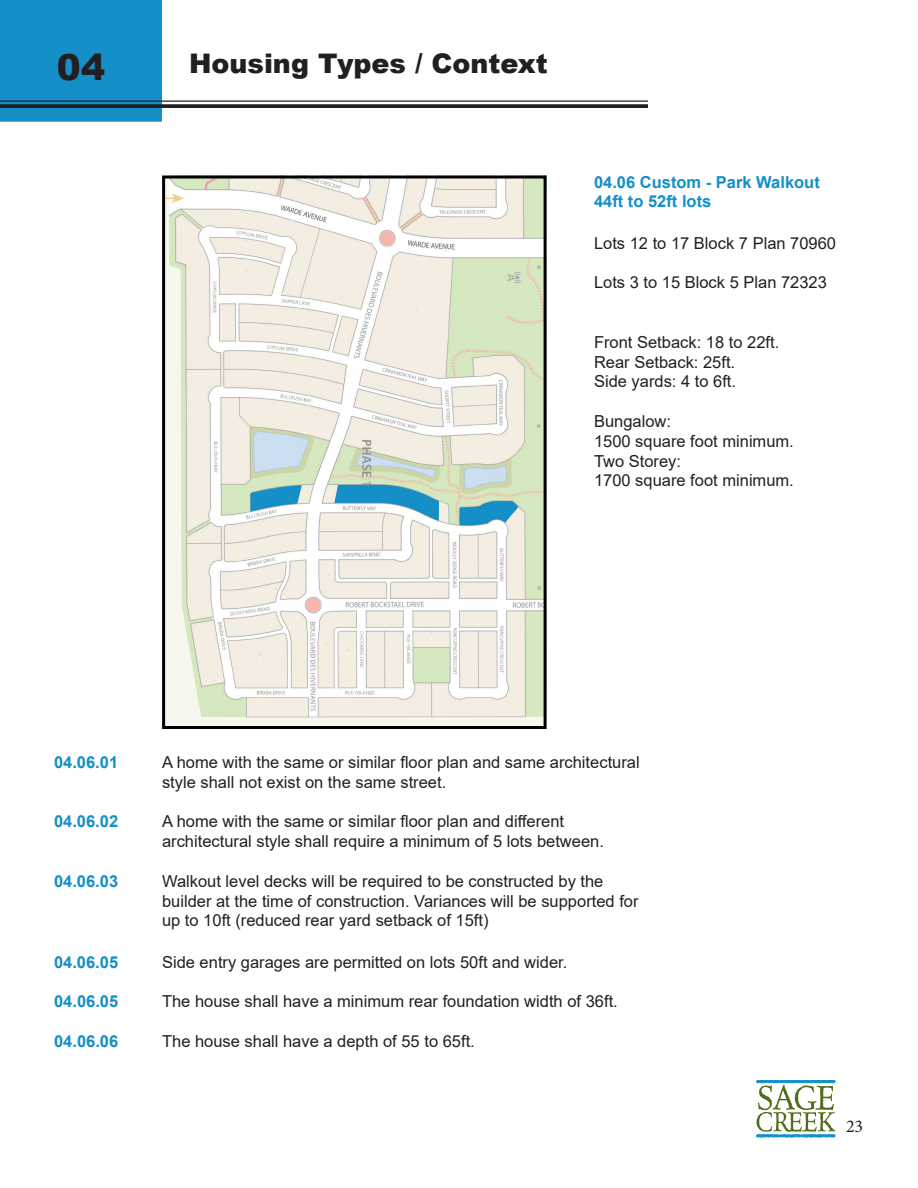
<style>
.page{position:relative;width:918px;height:1188px;background:#fff}
.page>*{position:absolute;margin:0;border:0;box-sizing:border-box;transform-origin:0 0}
.t1{font:900 36px "Arial";color:#231f20}
.t2{font:900 27px "Arial";color:#231f20}
.t3{font:18px "Minion Pro";color:#231f20}
.t4{font:16.5px/19.8px "Arial";color:#231f20}
.t5{font:700 16.5px/19.8px "Arial";color:#158fc7}
</style>
<div class="page">
<svg style="left:756px;top:1080px;width:80px;height:57px"></svg>
<div style="left:0;top:0;width:161px;height:121px;background:#158fc7"></div>
<div style="left:0;top:0;width:162px;height:122px;border:2px solid #158fc7"></div>
<svg style="left:0;top:104px;width:648px;height:4px;background:#2c2b2c"></svg>
<hr style="left:0;top:100px;width:648px;height:2px;background:#231f20">
<img style="left:166px;top:180px;width:377px;height:545px">
<div style="left:162px;top:176px;width:385px;height:553px;border:3px solid #000"></div>
<svg style="left:439px;top:501px;width:10px;height:23px"></svg>
<h1 class="t1" style="left:57px;top:41px;width:50px">04</h1>
<h2 class="t2" style="left:189px;top:44px;width:360px">Housing Types / Context</h2>
<p class="t5" style="left:594px;top:172px;width:227px">04.06 Custom - Park Walkout<br>44ft to 52ft lots</p>
<p class="t4" style="left:594px;top:233px;width:244px">Lots 12 to 17 Block 7 Plan 70960</p>
<p class="t4" style="left:594px;top:273px;width:234px">Lots 3 to 15 Block 5 Plan 72323</p>
<p class="t4" style="left:594px;top:332px;width:187px">Front Setback: 18 to 22ft.<br>Rear Setback: 25ft.<br>Side yards: 4 to 6ft.</p>
<p class="t4" style="left:594px;top:411px;width:201px">Bungalow:<br>1500 square foot minimum.<br>Two Storey:<br>1700 square foot minimum.</p>
<p class="t5" style="left:54px;top:753px;width:66px">04.06.01</p>
<p class="t4" style="left:162px;top:752px;width:479px">A home with the same or similar floor plan and same architectural style shall not exist on the same street.</p>
<p class="t5" style="left:54px;top:812px;width:66px">04.06.02</p>
<p class="t4" style="left:162px;top:812px;width:443px">A home with the same or similar floor plan and different architectural style shall require a minimum of 5 lots between.</p>
<p class="t5" style="left:54px;top:871px;width:66px">04.06.03</p>
<p class="t4" style="left:162px;top:871px;width:478px">Walkout level decks will be required to be constructed by the builder at the time of construction. Variances will be supported for up to 10ft (reduced rear yard setback of 15ft)</p>
<p class="t5" style="left:54px;top:952px;width:66px">04.06.05</p>
<p class="t4" style="left:162px;top:952px;width:407px">Side entry garages are permitted on lots 50ft and wider.</p>
<p class="t5" style="left:54px;top:992px;width:66px">04.06.05</p>
<p class="t4" style="left:162px;top:992px;width:457px">The house shall have a minimum rear foundation width of 36ft.</p>
<p class="t5" style="left:54px;top:1032px;width:66px">04.06.06</p>
<p class="t4" style="left:162px;top:1031px;width:314px">The house shall have a depth of 55 to 65ft.</p>
<p class="t3" style="left:846px;top:1114px;width:19px">23</p>
</div>
